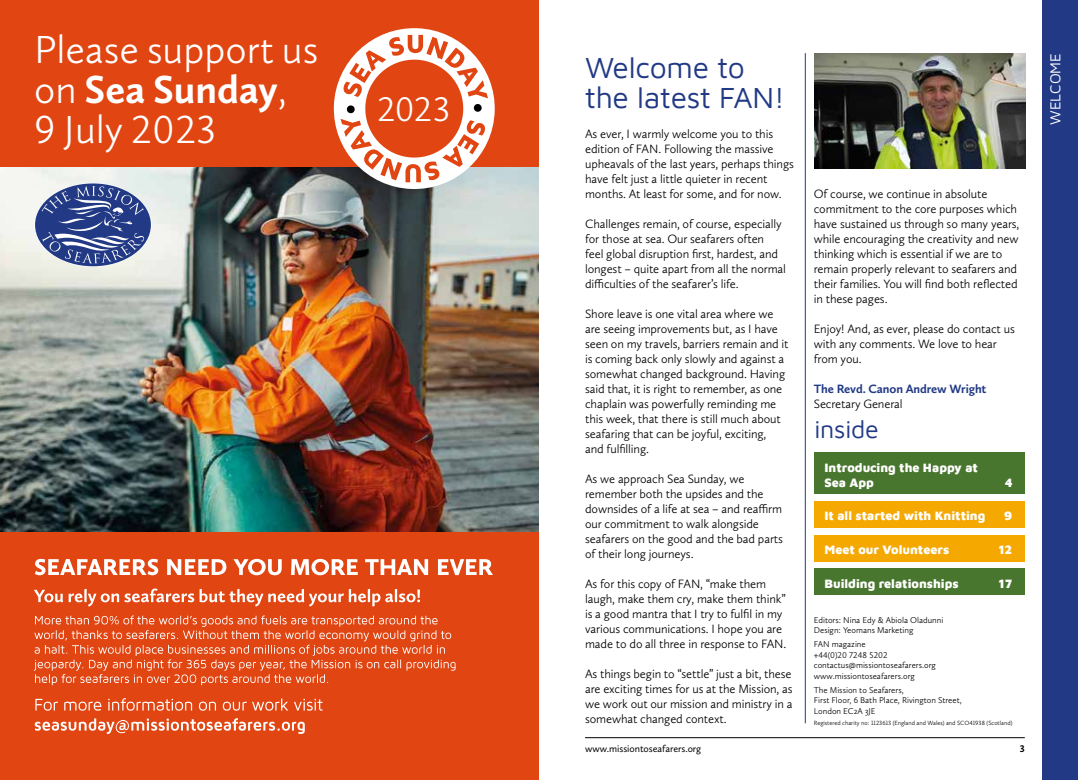
<style>
.page{position:relative;width:1078px;height:780px;background:#fff}
.page>*{position:absolute;margin:0;border:0;box-sizing:border-box;transform-origin:0 0}
.t1{font:300 40.5px/39.6px "Calluna Sans";color:#fff}
.t2{font:300 35.38px "Calluna Sans";color:#fff}
.t3{font:30px/30px "Maven Pro";letter-spacing:-.01em;color:#223a85}
.t4{font:25px "Maven Pro";letter-spacing:-.01em;color:#223a85}
.t5{font:15px "Maven Pro";color:#fff}
.t6{font:300 12.5px/15px "Calluna Sans";letter-spacing:-.01em;color:#000}
.t7{font:900 12.5px/15px "Maven Pro";color:#fff}
.t8{font:700 12.5px "Calluna Sans";letter-spacing:-.01em;color:#223a85}
.t9{font:10px "Calluna Sans";letter-spacing:-.005em;color:#000}
.t10{font:700 10px "Calluna Sans";color:#000}
.t11{font:300 8.75px/10.5px "Calluna Sans";color:#000}
.t12{font:300 6.25px "Calluna Sans";color:#000}
.s1{font-weight:700}
</style>
<div class="page">
<img style="left:814px;top:53px;width:211px;height:116px">
<hr style="left:585px;top:737px;width:439px;height:1px;background:#000">
<div style="left:1042px;top:0;width:35px;height:780px;background:#223a85"></div>
<hr style="left:804px;top:53px;width:1px;height:670px;background:#223a85">
<div style="left:813px;top:452px;width:211px;height:41px;background:#49762e"></div>
<div style="left:813px;top:501px;width:211px;height:26px;background:#f5a800"></div>
<div style="left:813px;top:535px;width:211px;height:26px;background:#f5a800"></div>
<div style="left:813px;top:568px;width:211px;height:27px;background:#49762e"></div>
<div style="left:0;top:0;width:539px;height:780px;background:#e04512"></div>
<img style="left:0;top:168px;width:539px;height:363px">
<div style="left:35px;top:183px;width:116px;height:83px;background:#223a85;border-radius:50%"></div>
<svg style="left:42px;top:186px;width:102px;height:77px"></svg>
<svg style="left:35px;top:559px;width:458px;height:16px"></svg>
<svg style="left:35px;top:718px;width:270px;height:16px"></svg>
<svg style="left:35px;top:698px;width:287px;height:12px"></svg>
<svg style="left:34px;top:615px;width:421px;height:70px"></svg>
<svg style="left:34px;top:588px;width:386px;height:18px"></svg>
<svg style="left:332px;top:28px;width:164px;height:162px"></svg>
<div style="left:347px;top:105px;width:7px;height:8px;background:#000;border-radius:50%"></div>
<h1 class="t1" style="left:34px;top:30px;width:285px">Please support us on <span class="s1">Sea Sunday</span>,<br>9 July 2023</h1>
<h2 class="t2" style="left:377px;top:88px;width:75px">2023</h2>
<h3 class="t3" style="left:585px;top:51px;width:201px">Welcome to the latest FAN!</h3>
<p class="t6" style="left:585px;top:126px;width:210px">As ever, I warmly welcome you to this edition of FAN. Following the massive upheavals of the last years, perhaps things have felt just a little quieter in recent months. At least for some, and for now.</p>
<p class="t6" style="left:585px;top:216px;width:202px">Challenges remain, of course, especially for those at sea. Our seafarers often<br>feel global disruption first, hardest, and longest – quite apart from all the normal difficulties of the seafarer’s life.</p>
<p class="t6" style="left:585px;top:306px;width:205px">Shore leave is one vital area where we are seeing improvements but, as I have seen on my travels, barriers remain and it is coming back only slowly and against a somewhat changed background. Having said that, it is right to remember, as one chaplain was powerfully reminding me this week, that there is still much about seafaring that can be joyful, exciting,<br>and fulfilling.</p>
<p class="t6" style="left:585px;top:471px;width:199px">As we approach Sea Sunday, we remember both the upsides and the downsides of a life at sea – and reaffirm our commitment to walk alongside seafarers on the good and the bad parts of their long journeys.</p>
<p class="t6" style="left:585px;top:576px;width:203px">As for this copy of FAN, “make them laugh, make them cry, make them think” is a good mantra that I try to fulfil in my various communications. I hope you are made to do all three in response to FAN.</p>
<p class="t6" style="left:585px;top:666px;width:209px;text-align:justify">As things begin to “settle” just a bit, these are exciting times for us at the Mission, as we work out our mission and ministry in a somewhat changed context.</p>
<p class="t6" style="left:813px;top:186px;width:207px">Of course, we continue in absolute commitment to the core purposes which have sustained us through so many years, while encouraging the creativity and new thinking which is essential if we are to remain properly relevant to seafarers and their families. You will find both reflected in these pages.</p>
<p class="t6" style="left:813px;top:321px;width:202px">Enjoy! And, as ever, please do contact us with any comments. We love to hear from you.</p>
<p class="t8" style="left:813px;top:381px;width:174px">The Revd. Canon Andrew Wright</p>
<p class="t6" style="left:813px;top:396px;width:90px">Secretary General</p>
<h3 class="t4" style="left:814px;top:412px;width:66px">inside</h3>
<p class="t7" style="left:824px;top:459px;width:155px">Introducing the Happy at<br>Sea App</p>
<p class="t7" style="left:1004px;top:474px;width:9px">4</p>
<p class="t7" style="left:824px;top:507px;width:162px">It all started with Knitting</p>
<p class="t7" style="left:1004px;top:507px;width:10px">9</p>
<p class="t7" style="left:824px;top:541px;width:126px">Meet our Volunteers</p>
<p class="t7" style="left:998px;top:541px;width:15px">12</p>
<p class="t7" style="left:824px;top:575px;width:136px">Building relationships</p>
<p class="t7" style="left:998px;top:575px;width:15px">17</p>
<p class="t11" style="left:813px;top:614px;width:131px">Editors: Nina Edy &amp; Abiola Oladunni<br>Design: Yeomans Marketing</p>
<p class="t11" style="left:813px;top:639px;width:124px">FAN magazine<br>+44(0)20 7248 5202 contactus@missiontoseafarers.org www.missiontoseafarers.org</p>
<p class="t11" style="left:813px;top:684px;width:149px">The Mission to Seafarers,<br>First Floor, 6 Bath Place, Rivington Street,<br>London EC2A 3JE</p>
<p class="t12" style="left:813px;top:719px;width:200px">Registered charity no: 1123613 (England and Wales) and SCO41938 (Scotland)</p>
<p class="t9" style="left:585px;top:742px;width:118px">www.missiontoseafarers.org</p>
<p class="t10" style="left:1019px;top:742px;width:6px">3</p>
<p class="t5" style="left:1044px;top:125px;width:73px;rotate:-90deg">WELCOME</p>
</div>
